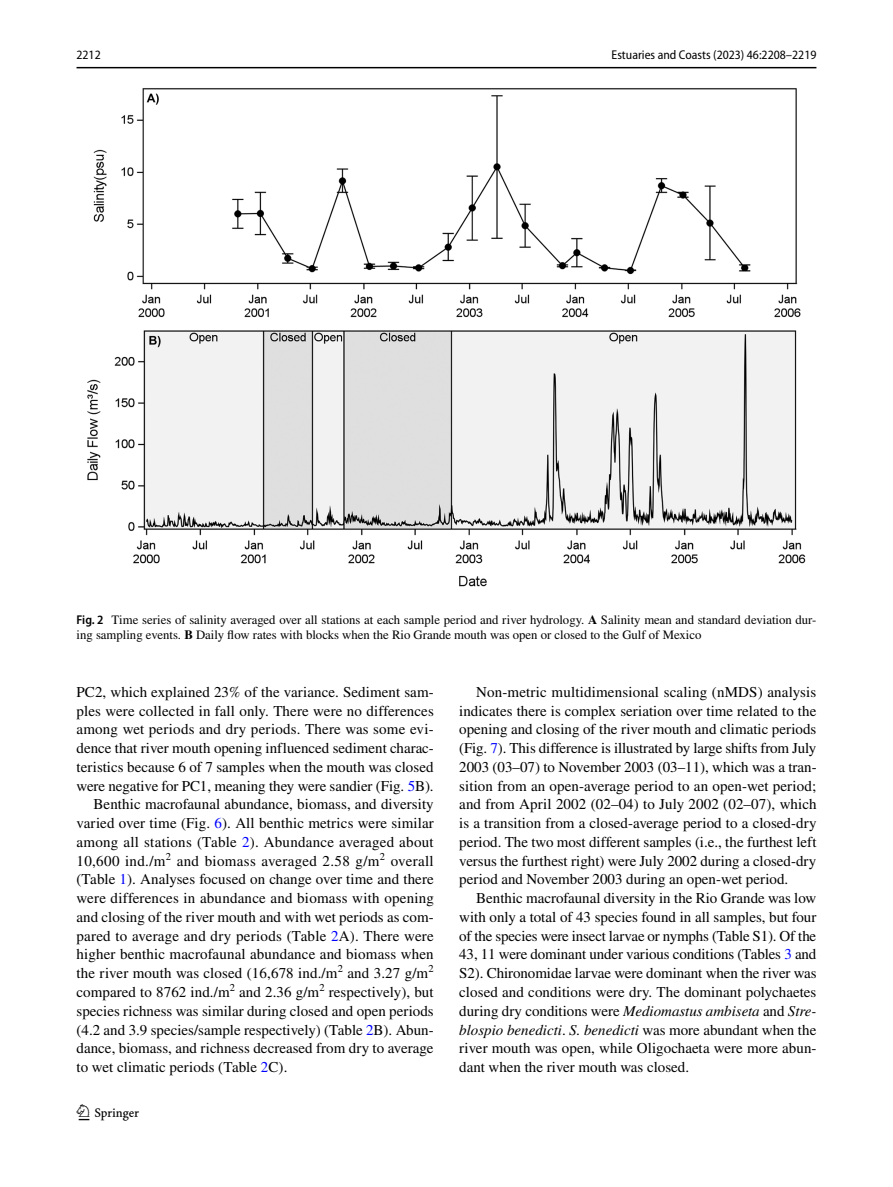
<style>
.page{position:relative;width:893px;height:1187px;background:#fff}
.page>*{position:absolute;margin:0;border:0;box-sizing:border-box;transform-origin:0 0}
.t1{font:22.5px "Springnew Regular 3";color:#000}
.t2{font:15px/18.8px "STIX";letter-spacing:.005em;color:#000;text-align:justify}
.t3{font:15px "STIX";letter-spacing:.025em;color:#000}
.t4{font:12.75px/15px "STIX";color:#000}
.t5{font:semi-condensed 12.75px "Myriad Pro";color:#000}
.s1{font-family:"Myriad Pro";font-weight:600;font-stretch:semi-condensed}
.s2{font-weight:700}
.s3{color:#00f}
.s4{font-style:italic}
</style>
<div class="page">
<hr style="left:77px;top:67px;width:739px;height:1px;background:#000">
<img style="left:87px;top:88px;width:719px;height:499px">
<p class="t5" style="left:77px;top:48px;width:26px">2212</p>
<p class="t5" style="left:612px;top:48px;width:206px">Estuaries and Coasts (2023) 46:2208–2219</p>
<p class="t4" style="left:77px;top:612px;width:741px"><span class="s1">Fig. 2</span> Time series of salinity averaged over all stations at each sample period and river hydrology. <span class="s2">A</span> Salinity mean and standard deviation dur&shy;ing sampling events. <span class="s2">B</span> Daily flow rates with blocks when the Rio Grande mouth was open or closed to the Gulf of Mexico</p>
<p class="t2" style="left:77px;top:683px;width:359px">PC2, which explained 23% of the variance. Sediment sam-</p>
<p class="t2" style="left:77px;top:702px;width:359px">ples were collected in fall only. There were no differences</p>
<p class="t2" style="left:77px;top:721px;width:359px">among wet periods and dry periods. There was some evi-</p>
<p class="t2" style="left:77px;top:739px;width:359px">dence that river mouth opening influenced sediment charac-</p>
<p class="t2" style="left:77px;top:758px;width:359px">teristics because 6 of 7 samples when the mouth was closed</p>
<p class="t2" style="left:77px;top:777px;width:359px">were negative for PC1, meaning they were sandier (Fig. <span class="s3">5</span>B).</p>
<p class="t2" style="left:94px;top:796px;width:342px">Benthic macrofaunal abundance, biomass, and diversity</p>
<p class="t2" style="left:77px;top:814px;width:359px">varied over time (Fig. <span class="s3">6</span>). All benthic metrics were similar</p>
<p class="t2" style="left:77px;top:833px;width:359px">among all stations (Table <span class="s3">2</span>). Abundance averaged about</p>
<p class="t3" style="left:77px;top:850px;width:359px">10,600 ind./m<sup>2</sup> and biomass averaged 2.58 g/m<sup>2</sup> overall</p>
<p class="t2" style="left:77px;top:871px;width:359px">(Table <span class="s3">1</span>). Analyses focused on change over time and there</p>
<p class="t2" style="left:77px;top:889px;width:359px">were differences in abundance and biomass with opening</p>
<p class="t2" style="left:77px;top:908px;width:359px">and closing of the river mouth and with wet periods as com-</p>
<p class="t2" style="left:77px;top:927px;width:359px">pared to average and dry periods (Table <span class="s3">2</span>A). There were</p>
<p class="t2" style="left:77px;top:946px;width:359px">higher benthic macrofaunal abundance and biomass when</p>
<p class="t2" style="left:77px;top:964px;width:359px">the river mouth was closed (16,678 ind./m<sup>2</sup> and 3.27 g/m<sup>2</sup></p>
<p class="t2" style="left:77px;top:983px;width:359px">compared to 8762 ind./m<sup>2</sup> and 2.36 g/m<sup>2</sup> respectively), but</p>
<p class="t2" style="left:77px;top:1002px;width:359px">species richness was similar during closed and open periods</p>
<p class="t2" style="left:77px;top:1021px;width:359px">(4.2 and 3.9 species/sample respectively) (Table <span class="s3">2</span>B). Abun-</p>
<p class="t2" style="left:77px;top:1039px;width:358px">dance, biomass, and richness decreased from dry to average</p>
<p class="t2" style="left:77px;top:1058px;width:212px">to wet climatic periods (Table <span class="s3">2</span>C).</p>
<h1 class="t1" style="left:79px;top:1104px;width:62px">1 3</h1>
<p class="t2" style="left:459px;top:683px;width:359px;text-indent:17px">Non-metric multidimensional scaling (nMDS) analysis indicates there is complex seriation over time related to the opening and closing of the river mouth and climatic periods (Fig. <span class="s3">7</span>). This difference is illustrated by large shifts from July 2003 (03–07) to November 2003 (03–11), which was a tran&shy;sition from an open-average period to an open-wet period; and from April 2002 (02–04) to July 2002 (02–07), which is a transition from a closed-average period to a closed-dry period. The two most different samples (i.e., the furthest left versus the furthest right) were July 2002 during a closed-dry period and November 2003 during an open-wet period.</p>
<p class="t2" style="left:459px;top:889px;width:359px;text-indent:17px">Benthic macrofaunal diversity in the Rio Grande was low with only a total of 43 species found in all samples, but four of the species were insect larvae or nymphs (Table S1). Of the 43, 11 were dominant under various conditions (Tables <span class="s3">3</span> and S2). Chironomidae larvae were dominant when the river was closed and conditions were dry. The dominant polychaetes during dry conditions were <span class="s4">Mediomastus ambiseta</span> and <span class="s4">Stre&shy;blospio benedicti</span>. <span class="s4">S. benedicti</span> was more abundant when the river mouth was open, while Oligochaeta were more abun&shy;dant when the river mouth was closed.</p>
</div>
